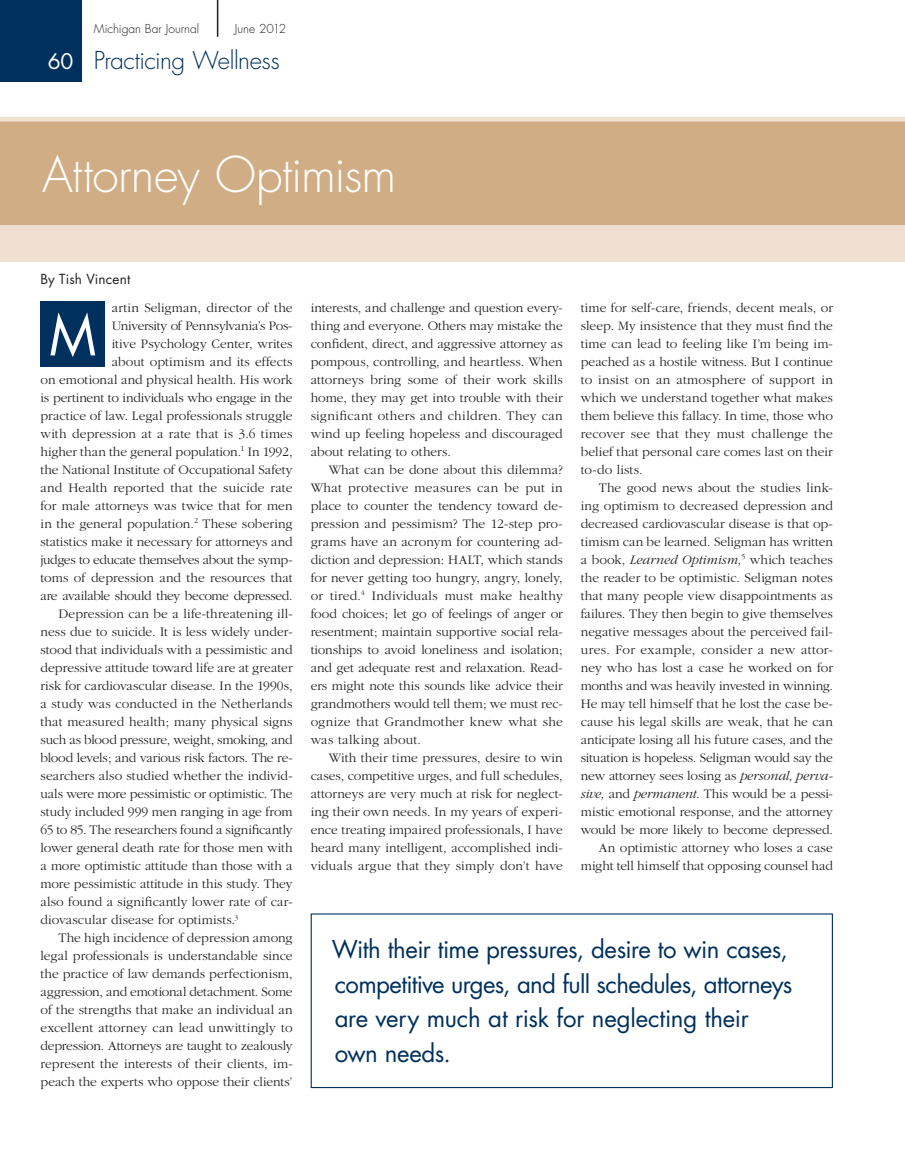
<style>
.page{position:relative;width:905px;height:1175px;background:#fff}
.page>*{position:absolute;margin:0;border:0;box-sizing:border-box;transform-origin:0 0}
.t1{font:54px "Futura";color:#fff}
.t2{font:300 48px "Futura";letter-spacing:-.015em;color:#fff}
.t3{font:24px/34.5px "Futura";letter-spacing:-.025em;color:#00305e}
.t4{font:300 24px "Futura";letter-spacing:-.02em;color:#00305e}
.t5{font:300 13.5px/18px "Garamond";color:#231f20;text-align:justify}
.t6{font:300 13.5px "Garamond";letter-spacing:-.02em;color:#231f20}
.t7{font:300 13.5px "Garamond";letter-spacing:-.03em;color:#231f20}
.t8{font:300 13.5px "Garamond";letter-spacing:-.025em;color:#231f20}
.t9{font:13.5px "Futura";letter-spacing:.01em;color:#231f20}
.t10{font:300 12px "Futura";color:#231f20}
.s1{font-weight:400;font-size:21px;color:#fff}
.s2{font-style:italic}
</style>
<div class="page">
<div style="left:0;top:0;width:82px;height:82px;background:#00305e"></div>
<hr style="left:217px;top:0;width:1px;height:37px;background:#231f20">
<div style="left:0;top:225px;width:904px;height:36px;background:#efe0d1"></div>
<div style="left:0;top:117px;width:904px;height:108px;background:#d1ad85"></div>
<div style="left:40px;top:302px;width:65px;height:65px;background:#00305e"></div>
<div style="left:310px;top:913px;width:522px;height:175px;border:1px solid #00305e"></div>
<p class="t10" style="left:94px;top:21px;width:107px">Michigan Bar Journal</p>
<p class="t10" style="left:235px;top:21px;width:53px">June 2012</p>
<h3 class="t4" style="left:48px;top:45px;width:233px"><span class="s1">60</span> Practicing Wellness</h3>
<h2 class="t2" style="left:42px;top:143px;width:356px">Attorney Optimism</h2>
<p class="t9" style="left:40px;top:269px;width:91px">By Tish Vincent</p>
<p class="t5" style="left:112px;top:299px;width:182px">artin Seligman, director of the</p>
<p class="t6" style="left:112px;top:318px;width:182px">University of Pennsylvania’s Pos-</p>
<p class="t5" style="left:112px;top:335px;width:182px">itive Psychology Center, writes</p>
<p class="t5" style="left:112px;top:353px;width:182px">about optimism and its effects</p>
<p class="t5" style="left:40px;top:371px;width:253px">on emotional and physical health. His work</p>
<p class="t5" style="left:40px;top:389px;width:253px">is pertinent to individuals who engage in the</p>
<p class="t5" style="left:40px;top:407px;width:253px">practice of law. Legal professionals struggle</p>
<p class="t5" style="left:40px;top:425px;width:254px">with depression at a rate that is 3.6 times</p>
<p class="t5" style="left:40px;top:443px;width:253px">higher than the general population.<sup>1</sup> In 1992,</p>
<p class="t5" style="left:40px;top:461px;width:253px">the National Institute of Occupational Safety</p>
<p class="t5" style="left:40px;top:479px;width:253px">and Health reported that the suicide rate</p>
<p class="t5" style="left:40px;top:497px;width:253px">for male attorneys was twice that for men</p>
<p class="t5" style="left:40px;top:515px;width:254px">in the general population.<sup>2</sup> These sobering</p>
<p class="t5" style="left:41px;top:533px;width:253px">statistics make it necessary for attorneys and</p>
<p class="t7" style="left:41px;top:552px;width:254px">judges to educate themselves about the symp-</p>
<p class="t5" style="left:41px;top:569px;width:254px">toms of depression and the resources that</p>
<p class="t8" style="left:41px;top:588px;width:254px">are available should they become depressed.</p>
<p class="t5" style="left:58px;top:605px;width:236px">Depression can be a life-threatening ill-</p>
<p class="t5" style="left:41px;top:623px;width:254px">ness due to suicide. It is less widely under-</p>
<p class="t5" style="left:41px;top:641px;width:253px">stood that individuals with a pessimistic and</p>
<p class="t5" style="left:41px;top:659px;width:253px">depressive attitude toward life are at greater</p>
<p class="t5" style="left:41px;top:677px;width:253px">risk for cardiovascular disease. In the 1990s,</p>
<p class="t5" style="left:41px;top:695px;width:253px">a study was conducted in the Netherlands</p>
<p class="t5" style="left:41px;top:713px;width:253px">that measured health; many physical signs</p>
<p class="t5" style="left:41px;top:731px;width:253px">such as blood pressure, weight, smoking, and</p>
<p class="t6" style="left:41px;top:750px;width:254px">blood levels; and various risk factors. The re-</p>
<p class="t5" style="left:41px;top:767px;width:254px">searchers also studied whether the individ-</p>
<p class="t5" style="left:41px;top:785px;width:253px">uals were more pessimistic or optimistic. The</p>
<p class="t5" style="left:41px;top:803px;width:253px">study included 999 men ranging in age from</p>
<p class="t5" style="left:41px;top:821px;width:254px">65 to 85. The researchers found a significantly</p>
<p class="t5" style="left:41px;top:839px;width:253px">lower general death rate for those men with</p>
<p class="t5" style="left:41px;top:857px;width:253px">a more optimistic attitude than those with a</p>
<p class="t5" style="left:41px;top:875px;width:253px">more pessimistic attitude in this study. They</p>
<p class="t5" style="left:41px;top:893px;width:254px">also found a significantly lower rate of car-</p>
<p class="t5" style="left:41px;top:911px;width:199px">diovascular disease for optimists.<sup>3</sup></p>
<p class="t5" style="left:58px;top:929px;width:235px">The high incidence of depression among</p>
<p class="t5" style="left:41px;top:947px;width:254px">legal professionals is understandable since</p>
<p class="t5" style="left:41px;top:965px;width:253px">the practice of law demands perfectionism,</p>
<p class="t6" style="left:41px;top:984px;width:253px">aggression, and emotional detachment. Some</p>
<p class="t5" style="left:41px;top:1001px;width:253px">of the strengths that make an individual an</p>
<p class="t5" style="left:41px;top:1019px;width:253px">excellent attorney can lead unwittingly to</p>
<p class="t6" style="left:41px;top:1038px;width:253px">depression. Attorneys are taught to zealously</p>
<p class="t5" style="left:41px;top:1055px;width:254px">represent the interests of their clients, im-</p>
<p class="t5" style="left:41px;top:1073px;width:253px">peach the experts who oppose their clients’</p>
<h1 class="t1" style="left:49px;top:298px;width:48px">M</h1>
<p class="t5" style="left:311px;top:299px;width:254px">interests, and challenge and question every&shy;thing and everyone. Others may mistake the confident, direct, and aggressive attorney as pompous, controlling, and heartless. When attorneys bring some of their work skills home, they may get into trouble with their significant others and children. They can wind up feeling hopeless and discouraged about relating to others.</p>
<p class="t5" style="left:310px;top:461px;width:254px;text-indent:18px">What can be done about this dilemma?<br>What protective measures can be put in place to counter the tendency toward de&shy;pression and pessimism? The 12-step pro&shy;grams have an acronym for countering ad&shy;diction and depression: HALT, which stands for never getting too hungry, angry, lonely, or tired.<sup>4</sup> Individuals must make healthy food choices; let go of feelings of anger or resentment; maintain supportive social rela&shy;tionships to avoid loneliness and isolation; and get adequate rest and relaxation. Read&shy;ers might note this sounds like advice their grandmothers would tell them; we must rec&shy;ognize that Grandmother knew what she was talking about.</p>
<p class="t5" style="left:310px;top:749px;width:254px;text-indent:18px">With their time pressures, desire to win cases, competitive urges, and full schedules, attorneys are very much at risk for neglect&shy;ing their own needs. In my years of experi&shy;ence treating impaired professionals, I have heard many intelligent, accomplished indi&shy;viduals argue that they simply don’t have</p>
<p class="t5" style="left:580px;top:299px;width:254px">time for self-care, friends, decent meals, or sleep. My insistence that they must find the time can lead to feeling like I’m being im&shy;peached as a hostile witness. But I continue to insist on an atmosphere of support in which we understand together what makes them believe this fallacy. In time, those who recover see that they must challenge the belief that personal care comes last on their to-do lists.</p>
<p class="t5" style="left:580px;top:479px;width:254px;text-align:right">The good news about the studies link&shy;ing optimism to decreased depression and decreased cardiovascular disease is that op&shy;timism can be learned. Seligman has written a book, <span class="s2">Learned Optimism,</span><sup>5</sup> which teaches the reader to be optimistic. Seligman notes that many people view disappointments as failures. They then begin to give themselves negative messages about the perceived fail&shy;ures. For example, consider a new attor&shy;ney who has lost a case he worked on for months and was heavily invested in winning.<br>He may tell himself that he lost the case be&shy;cause his legal skills are weak, that he can anticipate losing all his future cases, and the situation is hopeless. Seligman would say the new attorney sees losing as <span class="s2">personal, perva&shy;sive,</span> and <span class="s2">permanent</span>. This would be a pessi&shy;mistic emotional response, and the attorney would be more likely to become depressed.<br>An optimistic attorney who loses a case might tell himself that opposing counsel had</p>
<h3 class="t3" style="left:332px;top:932px;width:462px">With their time pressures, desire to win cases, competitive urges, and full schedules, attorneys are very much at risk for neglecting their own needs.</h3>
</div>
